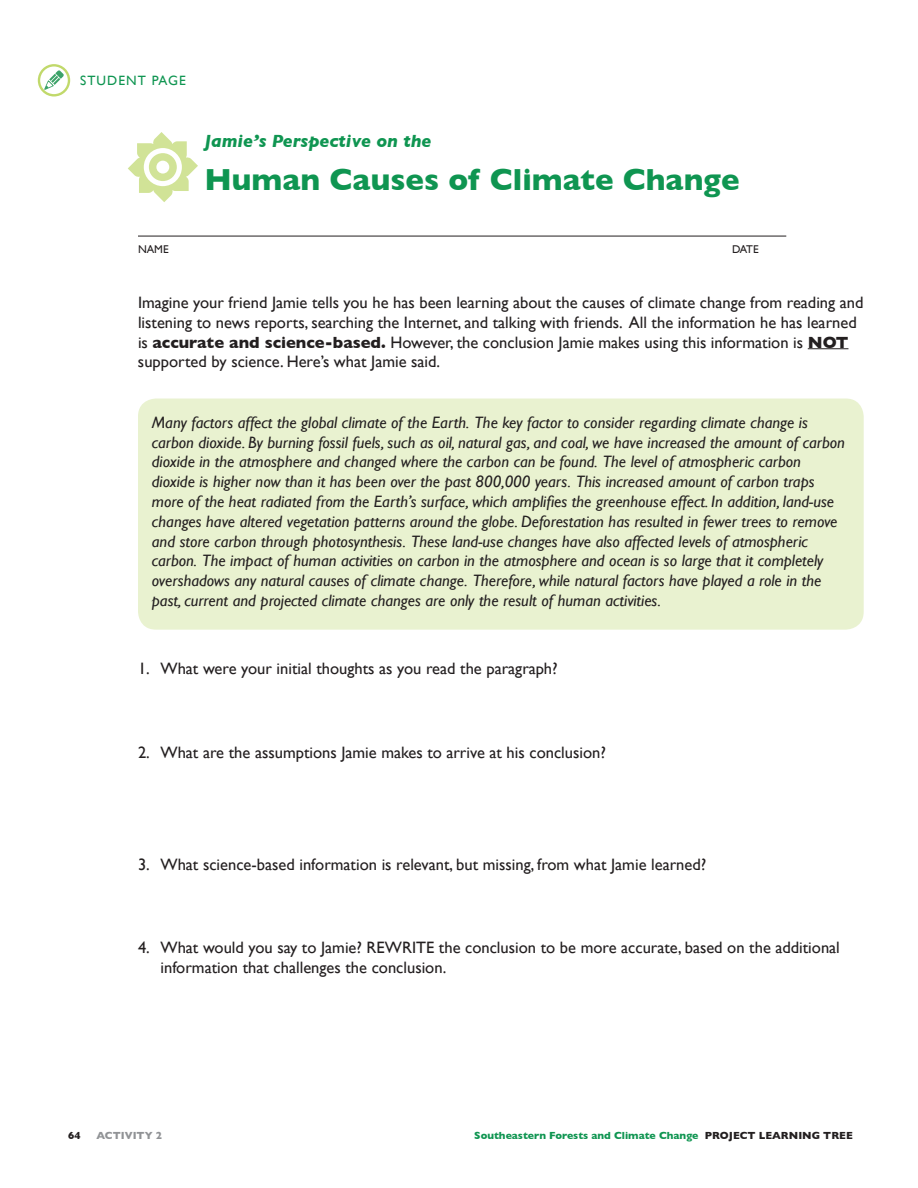
<style>
.page{position:relative;width:918px;height:1188px;background:#fff}
.page>*{position:absolute;margin:0;border:0;box-sizing:border-box;transform-origin:0 0}
.Activity_Heading_2{font:700 31.05px "Gill Sans";color:#0f9551}
.Activity_Heading_2-2{font:italic 700 18px "Gill Sans";color:#0f9551}
.t1{font:italic 16.5px/19.8px "Gill Sans";color:#231f20}
.t2{font:16.5px/19.8px "Gill Sans";color:#231f20}
.t3{font:13.5px "Gill Sans";letter-spacing:.075em;color:#0f9551}
.t4{font:11.25px "Gill Sans";color:#231f20}
.t5{font:700 10.5px "Gill Sans";color:#0f9551}
.t6{font:700 10.5px "Gill Sans";color:#919396}
.t7{font:700 10.5px "Gill Sans";color:#231f20}
.s1{font-weight:700}
.s2{color:#231f20}
</style>
<div class="page">
<svg style="left:32px;top:59px;width:44px;height:43px"></svg>
<div style="left:40px;top:66px;width:28px;height:28px;background:#fff;border-radius:50%"></div>
<svg style="left:44px;top:70px;width:20px;height:20px"></svg>
<div style="left:38px;top:64px;width:32px;height:33px;border:2px solid #c1d96b;border-radius:50%"></div>
<hr style="left:808px;top:348px;width:40px;height:1px;background:#231f20">
<hr style="left:138px;top:236px;width:648px;height:1px;background:#231f20">
<div style="left:138px;top:399px;width:726px;height:231px;background:#e9f2d0;border-radius:18px"></div>
<svg style="left:128px;top:132px;width:70px;height:70px"></svg>
<p class="t3" style="left:80px;top:73px;width:107px">STUDENT PAGE</p>
<p class="Activity_Heading_2-2" style="left:204px;top:131px;width:229px">Jamie’s Perspective on the</p>
<p class="Activity_Heading_2" style="left:204px;top:161px;width:537px">Human Causes of Climate Change</p>
<p class="t4" style="left:138px;top:242px;width:32px">NAME</p>
<p class="t4" style="left:732px;top:242px;width:28px">DATE</p>
<p class="t2" style="left:138px;top:292px;width:727px">Imagine your friend Jamie tells you he has been learning about the causes of climate change from reading and listening to news reports, searching the Internet, and talking with friends. All the information he has learned is <span class="s1">accurate and science-based.</span> However, the conclusion Jamie makes using this information is <span class="s1">NOT </span>supported by science. Here’s what Jamie said.</p>
<p class="t1" style="left:152px;top:412px;width:695px">Many factors affect the global climate of the Earth. The key factor to consider regarding climate change is carbon dioxide. By burning fossil fuels, such as oil, natural gas, and coal, we have increased the amount of carbon dioxide in the atmosphere and changed where the carbon can be found. The level of atmospheric carbon dioxide is higher now than it has been over the past 800,000 years. This increased amount of carbon traps more of the heat radiated from the Earth’s surface, which amplifies the greenhouse effect. In addition, land-use changes have altered vegetation patterns around the globe. Deforestation has resulted in fewer trees to remove and store carbon through photosynthesis. These land-use changes have also affected levels of atmospheric carbon. The impact of human activities on carbon in the atmosphere and ocean is so large that it completely overshadows any natural causes of climate change. Therefore, while natural factors have played a role in the past, current and projected climate changes are only the result of human activities.</p>
<p class="t2" style="left:138px;top:659px;width:421px">1. What were your initial thoughts as you read the paragraph?</p>
<p class="t2" style="left:138px;top:742px;width:469px">2. What are the assumptions Jamie makes to arrive at his conclusion?</p>
<p class="t2" style="left:138px;top:854px;width:570px">3. What science-based information is relevant, but missing, from what Jamie learned?</p>
<p class="t2" style="left:160px;top:938px;width:681px;text-indent:-22px">4. What would you say to Jamie? REWRITE the conclusion to be more accurate, based on the additional information that challenges the conclusion.</p>
<p class="t7" style="left:68px;top:1129px;width:14px">64</p>
<p class="t6" style="left:96px;top:1129px;width:67px">ACTIVITY 2</p>
<p class="t5" style="left:474px;top:1129px;width:380px">Southeastern Forests and Climate Change <span class="s2">PROJECT LEARNING TREE</span></p>
</div>
